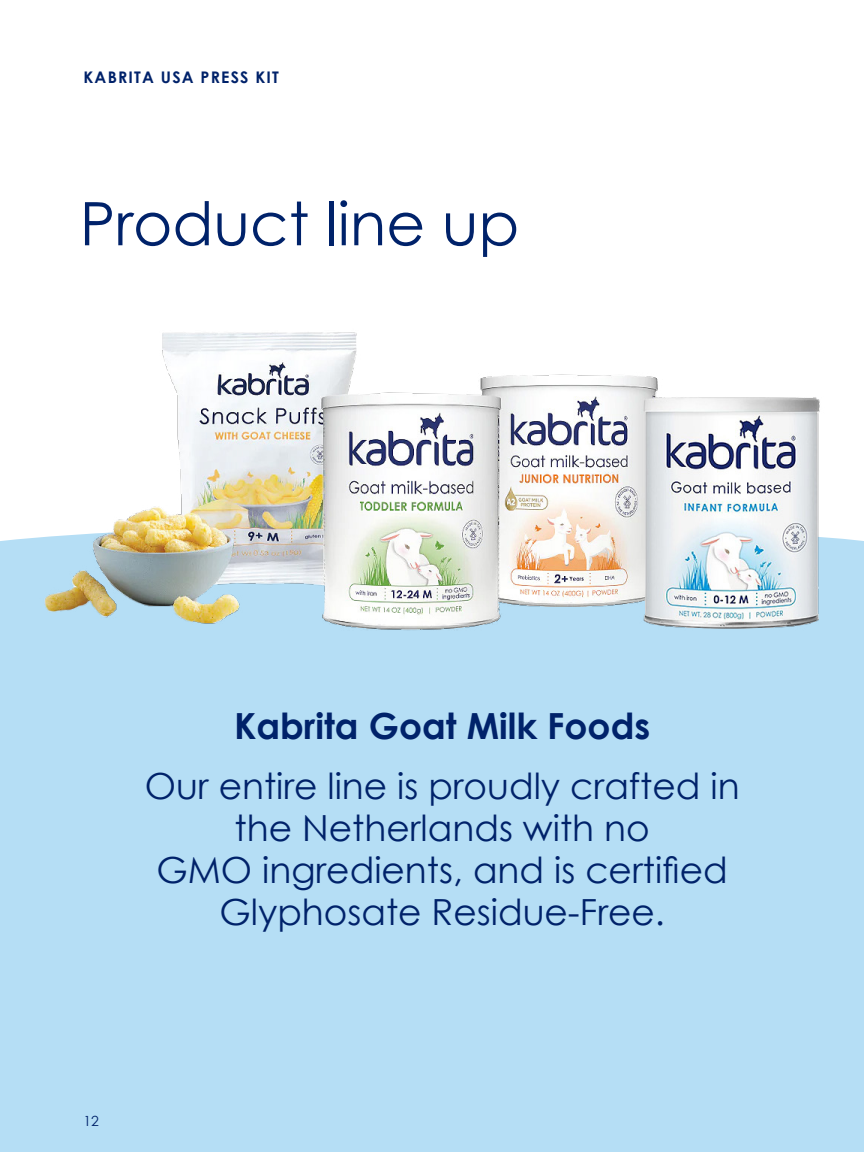
<style>
.page{position:relative;width:864px;height:1152px;background:#fff}
.page>*{position:absolute;margin:0;border:0;box-sizing:border-box;transform-origin:0 0}
.t1{font:60px "Century Gothic";color:#00226a}
.t2{font:36px/42px "Century Gothic";color:#00226a;text-align:center}
.t3{font:700 36px "Century Gothic";color:#00226a}
.t4{font:700 16px "Century Gothic";letter-spacing:.075em;color:#00226a}
.t5{font:14px "Century Gothic";color:#00226a}
</style>
<div class="page">
<div style="left:0;top:539px;width:864px;height:613px;background:#b5def5"></div>
<img style="left:18px;top:332px;width:846px;height:323px">
<p class="t4" style="left:84px;top:67px;width:197px">KABRITA USA PRESS KIT</p>
<h1 class="t1" style="left:80px;top:187px;width:441px">Product line up</h1>
<p class="t3" style="left:234px;top:703px;width:418px">Kabrita Goat Milk Foods</p>
<p class="t2" style="left:145px;top:764px;width:596px">Our entire line is proudly crafted in the Netherlands with no<br>GMO ingredients, and is certified<br>Glyphosate Residue-Free.</p>
<p class="t5" style="left:84px;top:1113px;width:17px">12</p>
</div>
